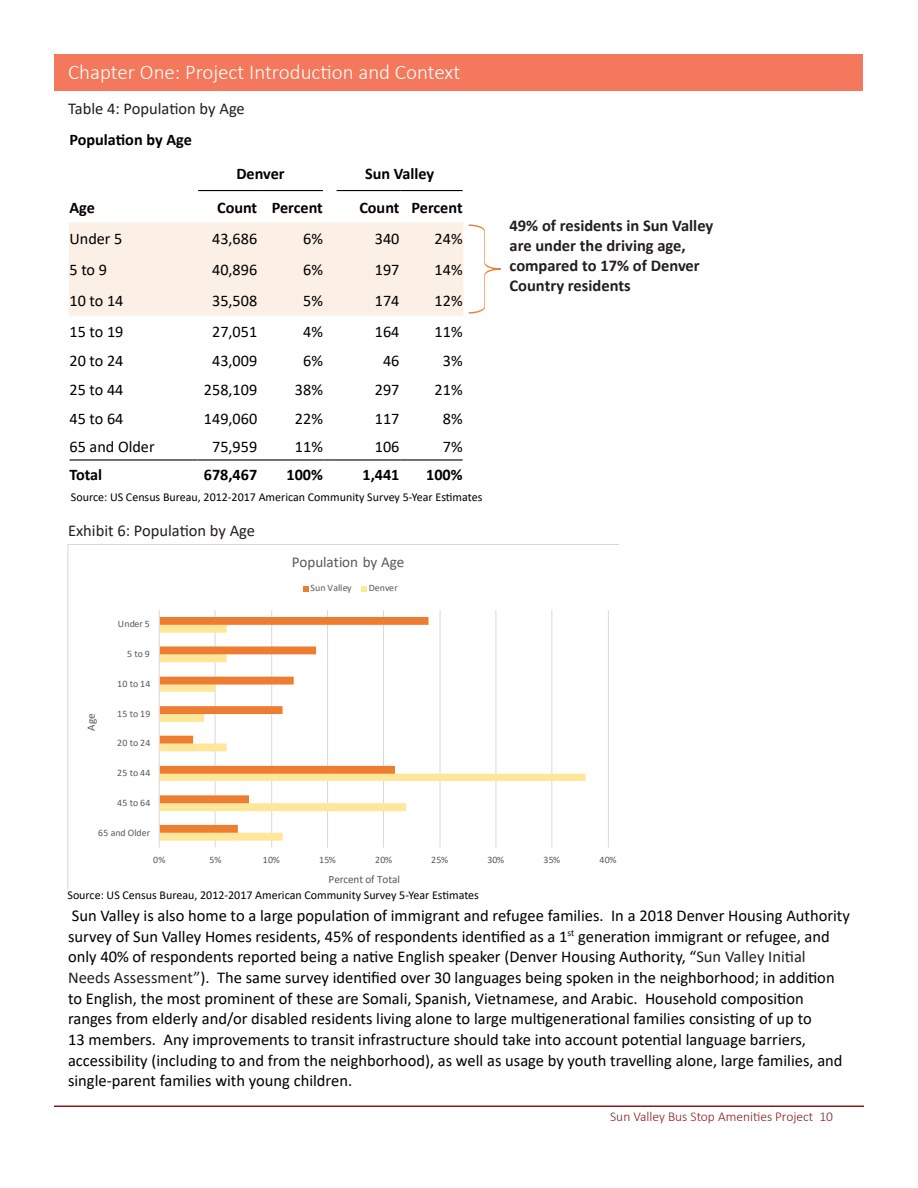
<style>
.page{position:relative;width:918px;height:1188px;background:#fff}
.page>*{position:absolute;margin:0;border:0;box-sizing:border-box;transform-origin:0 0}
.t1{font:300 21px "Calibri";color:#fff}
.t2{font:16.5px/20.7px "Calibri";color:#000}
.t3{font:700 16.5px/19.8px "Calibri";color:#231f20}
.t4{font:16.5px "Calibri";color:#231f20}
.t5{font:16.2px "Calibri";color:#000}
.t6{font:700 16.2px "Calibri";color:#000}
.t7{font:15.15px "Calibri";letter-spacing:-.005em;color:#595959}
.t8{font:300 13.5px "Calibri";color:#8a1b1c}
.t9{font:12px "Calibri";color:#000}
.t10{font:11.25px "Calibri";color:#595959}
.t11{font:11.1px "Calibri";color:#595959}
.t12{font:9.9px "Calibri";letter-spacing:.025em;color:#595959}
.s1{color:#231f20}
</style>
<div class="page">
<div style="left:55px;top:55px;width:808px;height:36px;background:#f3785c"></div>
<hr style="left:54px;top:1106px;width:810px;height:1px;background:#8a1b1c">
<svg style="left:68px;top:544px;width:551px;height:346px"></svg>
<svg style="left:69px;top:222px;width:432px;height:94px;background:#fcf0e7"></svg>
<hr style="left:198px;top:190px;width:60px;height:1px;background:#000">
<hr style="left:258px;top:190px;width:65px;height:1px;background:#000">
<hr style="left:337px;top:190px;width:63px;height:1px;background:#000">
<hr style="left:400px;top:190px;width:63px;height:1px;background:#000">
<hr style="left:70px;top:459px;width:127px;height:2px;background:#000">
<hr style="left:197px;top:459px;width:61px;height:2px;background:#000">
<hr style="left:258px;top:459px;width:66px;height:2px;background:#000">
<svg style="left:324px;top:459px;width:12px;height:2px"></svg>
<hr style="left:336px;top:459px;width:64px;height:2px;background:#000">
<hr style="left:400px;top:459px;width:63px;height:2px;background:#000">
<p class="t1" style="left:68px;top:59px;width:394px">Chapter One: Project Introduction and Context</p>
<p class="t4" style="left:68px;top:97px;width:178px">Table 4: Population by Age</p>
<p class="t6" style="left:70px;top:128px;width:124px">Population by Age</p>
<p class="t6" style="left:236px;top:162px;width:50px">Denver</p>
<p class="t6" style="left:365px;top:162px;width:71px">Sun Valley</p>
<p class="t6" style="left:70px;top:196px;width:27px">Age</p>
<p class="t6" style="left:217px;top:196px;width:42px">Count</p>
<p class="t6" style="left:272px;top:196px;width:53px">Percent</p>
<p class="t6" style="left:359px;top:196px;width:42px">Count</p>
<p class="t6" style="left:411px;top:196px;width:53px">Percent</p>
<p class="t5" style="left:70px;top:228px;width:55px">Under 5</p>
<p class="t5" style="left:212px;top:228px;width:47px">43,686</p>
<p class="t5" style="left:303px;top:228px;width:21px">6%</p>
<p class="t5" style="left:375px;top:228px;width:26px">340</p>
<p class="t5" style="left:435px;top:228px;width:30px">24%</p>
<p class="t5" style="left:70px;top:259px;width:39px">5 to 9</p>
<p class="t5" style="left:212px;top:259px;width:47px">40,896</p>
<p class="t5" style="left:303px;top:259px;width:21px">6%</p>
<p class="t5" style="left:375px;top:259px;width:26px">197</p>
<p class="t5" style="left:435px;top:259px;width:30px">14%</p>
<p class="t5" style="left:70px;top:289px;width:55px">10 to 14</p>
<p class="t5" style="left:212px;top:289px;width:47px">35,508</p>
<p class="t5" style="left:303px;top:289px;width:21px">5%</p>
<p class="t5" style="left:375px;top:289px;width:26px">174</p>
<p class="t5" style="left:435px;top:289px;width:30px">12%</p>
<p class="t5" style="left:70px;top:320px;width:55px">15 to 19</p>
<p class="t5" style="left:212px;top:320px;width:47px">27,051</p>
<p class="t5" style="left:303px;top:320px;width:21px">4%</p>
<p class="t5" style="left:375px;top:320px;width:26px">164</p>
<p class="t5" style="left:435px;top:320px;width:30px">11%</p>
<p class="t5" style="left:70px;top:349px;width:55px">20 to 24</p>
<p class="t5" style="left:212px;top:349px;width:47px">43,009</p>
<p class="t5" style="left:303px;top:349px;width:21px">6%</p>
<p class="t5" style="left:383px;top:349px;width:18px">46</p>
<p class="t5" style="left:443px;top:349px;width:21px">3%</p>
<p class="t5" style="left:70px;top:378px;width:55px">25 to 44</p>
<p class="t5" style="left:204px;top:378px;width:55px">258,109</p>
<p class="t5" style="left:295px;top:378px;width:30px">38%</p>
<p class="t5" style="left:375px;top:378px;width:26px">297</p>
<p class="t5" style="left:435px;top:378px;width:30px">21%</p>
<p class="t5" style="left:70px;top:407px;width:55px">45 to 64</p>
<p class="t5" style="left:204px;top:407px;width:55px">149,060</p>
<p class="t5" style="left:295px;top:407px;width:30px">22%</p>
<p class="t5" style="left:375px;top:407px;width:26px">117</p>
<p class="t5" style="left:443px;top:407px;width:21px">8%</p>
<p class="t5" style="left:70px;top:436px;width:87px">65 and Older</p>
<p class="t5" style="left:212px;top:436px;width:47px">75,959</p>
<p class="t5" style="left:295px;top:436px;width:30px">11%</p>
<p class="t5" style="left:375px;top:436px;width:26px">106</p>
<p class="t5" style="left:443px;top:436px;width:21px">7%</p>
<p class="t6" style="left:70px;top:463px;width:34px">Total</p>
<p class="t6" style="left:204px;top:463px;width:55px">678,467</p>
<p class="t6" style="left:287px;top:463px;width:38px">100%</p>
<p class="t6" style="left:362px;top:463px;width:39px">1,441</p>
<p class="t6" style="left:426px;top:463px;width:38px">100%</p>
<p class="t9" style="left:71px;top:489px;width:413px">Source: US Census Bureau, 2012-2017 American Community Survey 5-Year Estimates</p>
<p class="t4" style="left:68px;top:519px;width:189px">Exhibit 6: Population by Age</p>
<p class="t12" style="left:118px;top:617px;width:33px">Under 5</p>
<p class="t12" style="left:127px;top:647px;width:24px">5 to 9</p>
<p class="t10" style="left:83px;top:731px;width:19px;rotate:-90deg">Age</p>
<p class="t12" style="left:117px;top:677px;width:35px">10 to 14</p>
<p class="t12" style="left:117px;top:706px;width:35px">15 to 19</p>
<p class="t12" style="left:117px;top:736px;width:35px">20 to 24</p>
<p class="t12" style="left:117px;top:766px;width:35px">25 to 44</p>
<p class="t12" style="left:117px;top:796px;width:35px">45 to 64</p>
<p class="t12" style="left:98px;top:825px;width:54px">65 and Older</p>
<p class="t7" style="left:292px;top:551px;width:114px">Population by Age</p>
<p class="t12" style="left:310px;top:581px;width:43px">Sun Valley</p>
<p class="t12" style="left:369px;top:581px;width:31px">Denver</p>
<p class="t3" style="left:510px;top:216px;width:205px">49% of residents in Sun Valley are under the driving age, compared to 17% of Denver<br>Country residents</p>
<p class="t12" style="left:153px;top:853px;width:14px">0%</p>
<p class="t12" style="left:209px;top:853px;width:14px">5%</p>
<p class="t12" style="left:263px;top:853px;width:18px">10%</p>
<p class="t12" style="left:319px;top:853px;width:18px">15%</p>
<p class="t12" style="left:375px;top:853px;width:18px">20%</p>
<p class="t12" style="left:431px;top:853px;width:18px">25%</p>
<p class="t12" style="left:487px;top:853px;width:18px">30%</p>
<p class="t12" style="left:543px;top:853px;width:18px">35%</p>
<p class="t12" style="left:600px;top:853px;width:18px">40%</p>
<p class="t11" style="left:329px;top:872px;width:73px">Percent of Total</p>
<p class="t9" style="left:68px;top:886px;width:413px">Source: US Census Bureau, 2012-2017 American Community Survey 5-Year Estimates</p>
<p class="t2" style="left:68px;top:905px;width:783px">Sun Valley is also home to a large population of immigrant and refugee families. In a 2018 Denver Housing Authority survey of Sun Valley Homes residents, 45% of respondents identified as a 1<sup>st</sup> generation immigrant or refugee, and only 40% of respondents reported being a native English speaker (Denver Housing Authority, “<span class="s1">Sun Valley Initial Needs Assessment”</span>). The same survey identified over 30 languages being spoken in the neighborhood; in addition to English, the most prominent of these are Somali, Spanish, Vietnamese, and Arabic. Household composition ranges from elderly and/or disabled residents living alone to large multigenerational families consisting of up to<br>13 members. Any improvements to transit infrastructure should take into account potential language barriers, accessibility (including to and from the neighborhood), as well as usage by youth travelling alone, large families, and single-parent families with young children.</p>
<p class="t8" style="left:610px;top:1109px;width:224px">Sun Valley Bus Stop Amenities Project 10</p>
</div>
